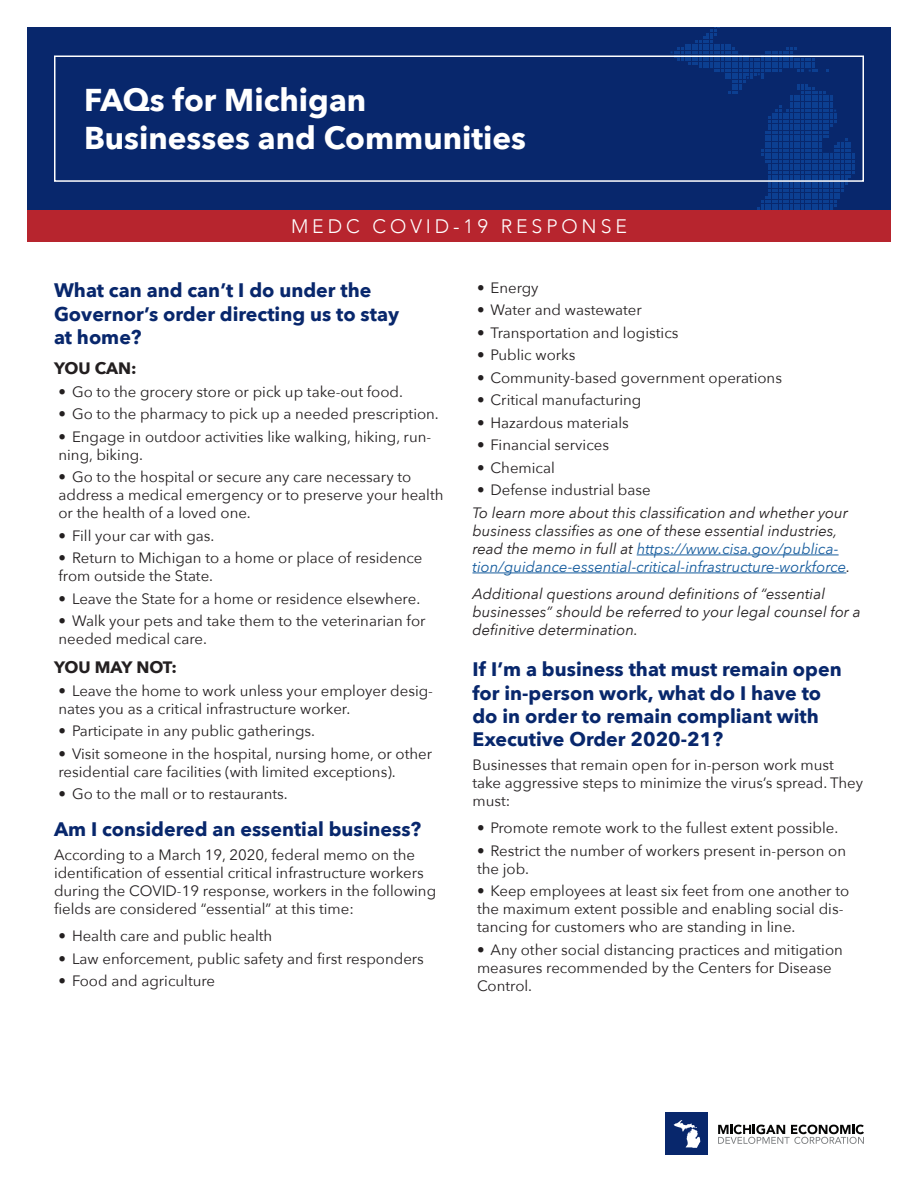
<style>
.page{position:relative;width:918px;height:1188px;background:#fff}
.page>*{position:absolute;margin:0;border:0;box-sizing:border-box;transform-origin:0 0}
.t1{font:700 31.5px/37.8px "Avenir Next";color:#fff}
.t2{font:700 19.5px/23.4px "Avenir Next";color:#08276c}
.t3{font:300 19.5px "Avenir";letter-spacing:.2em;color:#fff}
.t4{font:700 16.5px "Avenir Next";letter-spacing:-.005em;color:#231f20}
.t5{font:15px/18px "Avenir Next";color:#231f20}
.t6{font:italic 15px/18px "Avenir Next";color:#231f20}
.s1{color:#175d9e}
</style>
<div class="page">
<div style="left:27px;top:27px;width:864px;height:183px;background:#08276c"></div>
<div style="left:666px;top:1113px;width:42px;height:42px;background:#08276c"></div>
<svg style="left:674px;top:1120px;width:26px;height:28px"></svg>
<svg style="left:718px;top:1125px;width:146px;height:19px"></svg>
<svg style="left:671px;top:27px;width:183px;height:183px"></svg>
<div style="left:54px;top:56px;width:810px;height:126px;border:2px solid #fff"></div>
<div style="left:27px;top:210px;width:864px;height:32px;background:#b7252e"></div>
<hr style="left:637px;top:555px;width:202px;height:1px;background:#175d9e">
<hr style="left:472px;top:573px;width:374px;height:1px;background:#175d9e">
<p class="t1" style="left:84px;top:81px;width:444px">FAQs for Michigan<br>Businesses and Communities</p>
<h2 class="t3" style="left:291px;top:215px;width:337px">MEDC COVID-19 RESPONSE</h2>
<h2 class="t2" style="left:54px;top:278px;width:347px">What can and can’t I do under the<br>Governor’s order directing us to stay at home?</h2>
<h3 class="t4" style="left:54px;top:354px;width:84px">YOU CAN:</h3>
<p class="t5" style="left:58px;top:382px;width:346px">• Go to the grocery store or pick up take-out food.</p>
<p class="t5" style="left:58px;top:405px;width:382px">• Go to the pharmacy to pick up a needed prescription.</p>
<p class="t5" style="left:58px;top:427px;width:374px">• Engage in outdoor activities like walking, hiking, run&shy;ning, biking.</p>
<p class="t5" style="left:58px;top:468px;width:387px">• Go to the hospital or secure any care necessary to address a medical emergency or to preserve your health or the health of a loved one.</p>
<p class="t5" style="left:58px;top:526px;width:157px">• Fill your car with gas.</p>
<p class="t5" style="left:58px;top:549px;width:366px">• Return to Michigan to a home or place of residence from outside the State.</p>
<p class="t5" style="left:58px;top:589px;width:363px">• Leave the State for a home or residence elsewhere.</p>
<p class="t5" style="left:58px;top:612px;width:369px">• Walk your pets and take them to the veterinarian for needed medical care.</p>
<h3 class="t4" style="left:54px;top:653px;width:124px">YOU MAY NOT:</h3>
<p class="t5" style="left:58px;top:681px;width:376px">• Leave the home to work unless your employer desig&shy;nates you as a critical infrastructure worker.</p>
<p class="t5" style="left:58px;top:721px;width:258px">• Participate in any public gatherings.</p>
<p class="t5" style="left:58px;top:744px;width:375px">• Visit someone in the hospital, nursing home, or other residential care facilities (with limited exceptions).</p>
<p class="t5" style="left:58px;top:784px;width:231px">• Go to the mall or to restaurants.</p>
<h2 class="t2" style="left:54px;top:817px;width:369px">Am I considered an essential business?</h2>
<p class="t5" style="left:54px;top:845px;width:384px">According to a March 19, 2020, federal memo on the identification of essential critical infrastructure workers during the COVID-19 response, workers in the following fields are considered “essential” at this time:</p>
<p class="t5" style="left:58px;top:926px;width:215px">• Health care and public health</p>
<p class="t5" style="left:58px;top:949px;width:367px">• Law enforcement, public safety and first responders</p>
<p class="t5" style="left:58px;top:971px;width:158px">• Food and agriculture</p>
<p class="t5" style="left:477px;top:278px;width:63px">• Energy</p>
<p class="t5" style="left:477px;top:300px;width:166px">• Water and wastewater</p>
<p class="t5" style="left:477px;top:323px;width:203px">• Transportation and logistics</p>
<p class="t5" style="left:477px;top:345px;width:100px">• Public works</p>
<p class="t5" style="left:477px;top:368px;width:307px">• Community-based government operations</p>
<p class="t5" style="left:477px;top:390px;width:166px">• Critical manufacturing</p>
<p class="t5" style="left:477px;top:413px;width:153px">• Hazardous materials</p>
<p class="t5" style="left:477px;top:435px;width:134px">• Financial services</p>
<p class="t5" style="left:477px;top:458px;width:79px">• Chemical</p>
<p class="t5" style="left:477px;top:480px;width:175px">• Defense industrial base</p>
<p class="t6" style="left:472px;top:503px;width:379px">To learn more about this classification and whether your business classifies as one of these essential industries, read the memo in full at <span class="s1">https://www.cisa.gov/publica&shy;tion/guidance-essential-critical-infrastructure-workforce</span>.</p>
<p class="t6" style="left:472px;top:584px;width:390px">Additional questions around definitions of “essential businesses” should be referred to your legal counsel for a definitive determination.</p>
<h2 class="t2" style="left:472px;top:657px;width:371px">If I’m a business that must remain open for in-person work, what do I have to do in order to remain compliant with Executive Order 2020-21?</h2>
<p class="t5" style="left:472px;top:756px;width:392px">Businesses that remain open for in-person work must take aggressive steps to minimize the virus’s spread. They must:</p>
<p class="t5" style="left:477px;top:819px;width:363px">• Promote remote work to the fullest extent possible.</p>
<p class="t5" style="left:477px;top:841px;width:371px">• Restrict the number of workers present in-person on the job.</p>
<p class="t5" style="left:477px;top:882px;width:374px">• Keep employees at least six feet from one another to the maximum extent possible and enabling social dis&shy;tancing for customers who are standing in line.</p>
<p class="t5" style="left:477px;top:940px;width:367px">• Any other social distancing practices and mitigation measures recommended by the Centers for Disease<br>Control.</p>
</div>
